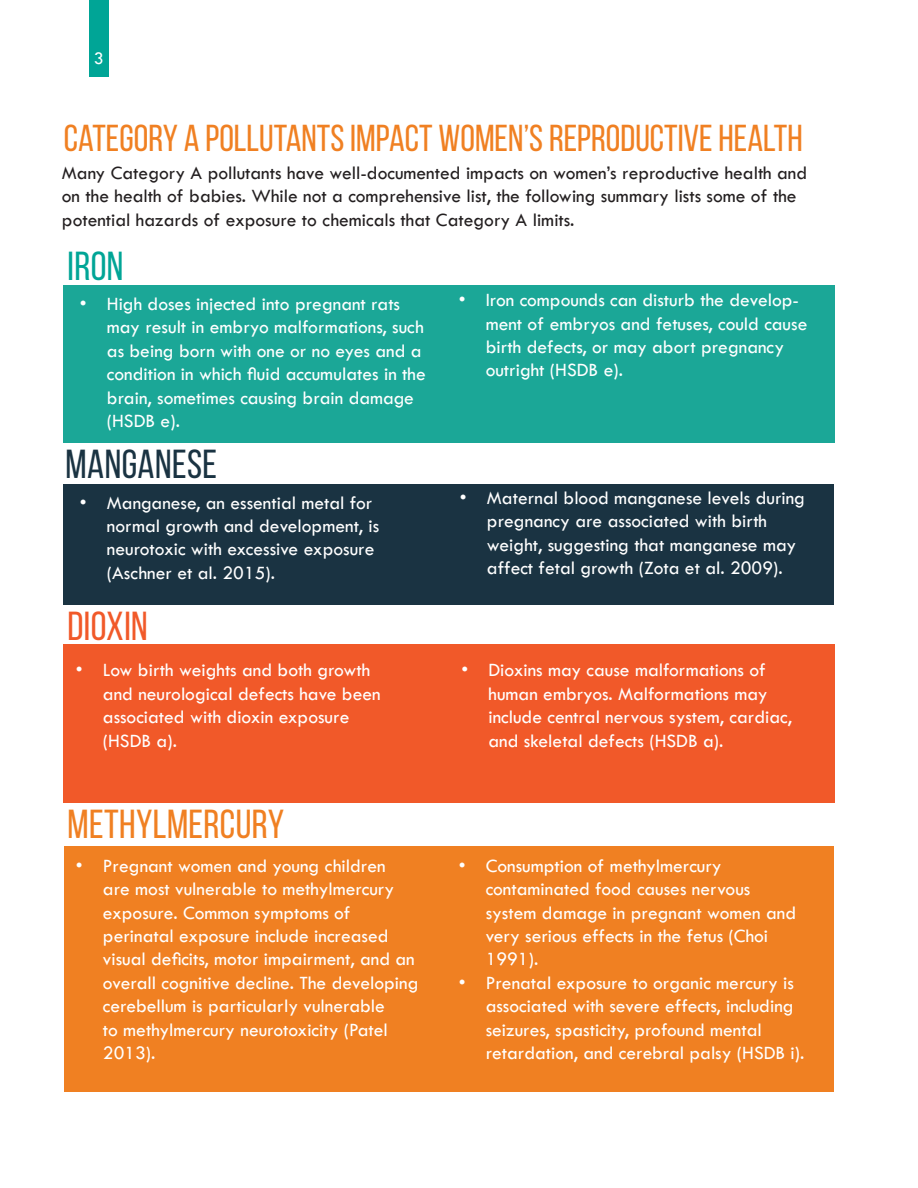
<style>
.page{position:relative;width:918px;height:1188px;background:#fff}
.page>*{position:absolute;margin:0;border:0;box-sizing:border-box;transform-origin:0 0}
.t1{font:40.5px "Bebas Neue";letter-spacing:.01em;color:#f08022}
.t2{font:40.5px "Bebas Neue";letter-spacing:.01em;color:#1a3342}
.t3{font:40.5px "Bebas Neue";letter-spacing:.01em;color:#f15929}
.t4{font:40.5px "Bebas Neue";color:#00a596}
.t5{font:37.5px "Bebas Neue";color:#f08022}
.t6{font:19.5px/23.4px "Tw Cen";color:#fff}
.t7{font:19.5px/23.4px "Tw Cen";color:#231f20}
.t8{font:18px "Tw Cen";color:#fff}
</style>
<div class="page">
<div style="left:64px;top:285px;width:771px;height:158px;background:#1ba797"></div>
<div style="left:64px;top:485px;width:770px;height:120px;background:#1a3342"></div>
<div style="left:64px;top:645px;width:771px;height:158px;background:#f15929"></div>
<div style="left:65px;top:846px;width:769px;height:246px;background:#f08022"></div>
<div style="left:89px;top:0;width:20px;height:77px;background:#00a596"></div>
<p class="t8" style="left:94px;top:48px;width:11px">3</p>
<p class="t5" style="left:64px;top:118px;width:741px">CATEGORY A POLLUTANTS IMPACT WOMEN’S REPRODUCTIVE HEALTH</p>
<p class="t7" style="left:62px;top:161px;width:747px">Many Category A pollutants have well-documented impacts on women’s reproductive health and on the health of babies. While not a comprehensive list, the following summary lists some of the potential hazards of exposure to chemicals that Category A limits.</p>
<p class="t4" style="left:68px;top:244px;width:57px">IRON</p>
<p class="t6" style="left:107px;top:292px;width:320px;text-indent:-27px">• High doses injected into pregnant rats may result in embryo malformations, such as being born with one or no eyes and a condition in which fluid accumulates in the brain, sometimes causing brain damage (HSDB e).</p>
<p class="t2" style="left:66px;top:442px;width:153px">MANGANESE</p>
<p class="t6" style="left:486px;top:288px;width:323px;text-indent:-27px">• Iron compounds can disturb the develop&shy;ment of embryos and fetuses, could cause birth defects, or may abort pregnancy outright (HSDB e).</p>
<p class="t6" style="left:107px;top:491px;width:274px;text-indent:-27px">• Manganese, an essential metal for normal growth and development, is neurotoxic with excessive exposure (Aschner et al. 2015).</p>
<p class="t6" style="left:487px;top:486px;width:320px;text-indent:-27px">• Maternal blood manganese levels during pregnancy are associated with birth weight, suggesting that manganese may affect fetal growth (Zota et al. 2009).</p>
<p class="t3" style="left:68px;top:604px;width:82px">DIOXIN</p>
<p class="t6" style="left:103px;top:658px;width:279px;text-indent:-27px">• Low birth weights and both growth and neurological defects have been associated with dioxin exposure (HSDB a).</p>
<p class="t1" style="left:68px;top:802px;width:218px">METHYLMERCURY</p>
<p class="t6" style="left:103px;top:854px;width:317px;text-indent:-27px">• Pregnant women and young children<br>are most vulnerable to methylmercury exposure. Common symptoms of perinatal exposure include increased visual deficits, motor impairment, and an overall cognitive decline. The developing cerebellum is particularly vulnerable<br>to methylmercury neurotoxicity (Patel 2013).</p>
<p class="t6" style="left:488px;top:658px;width:305px;text-indent:-27px">• Dioxins may cause malformations of human embryos. Malformations may include central nervous system, cardiac, and skeletal defects (HSDB a).</p>
<p class="t6" style="left:486px;top:854px;width:312px;text-indent:-27px">• Consumption of methylmercury contaminated food causes nervous system damage in pregnant women and very serious effects in the fetus (Choi<br>1991).</p>
<p class="t6" style="left:486px;top:971px;width:320px;text-indent:-27px">• Prenatal exposure to organic mercury is associated with severe effects, including seizures, spasticity, profound mental retardation, and cerebral palsy (HSDB i).</p>
</div>
